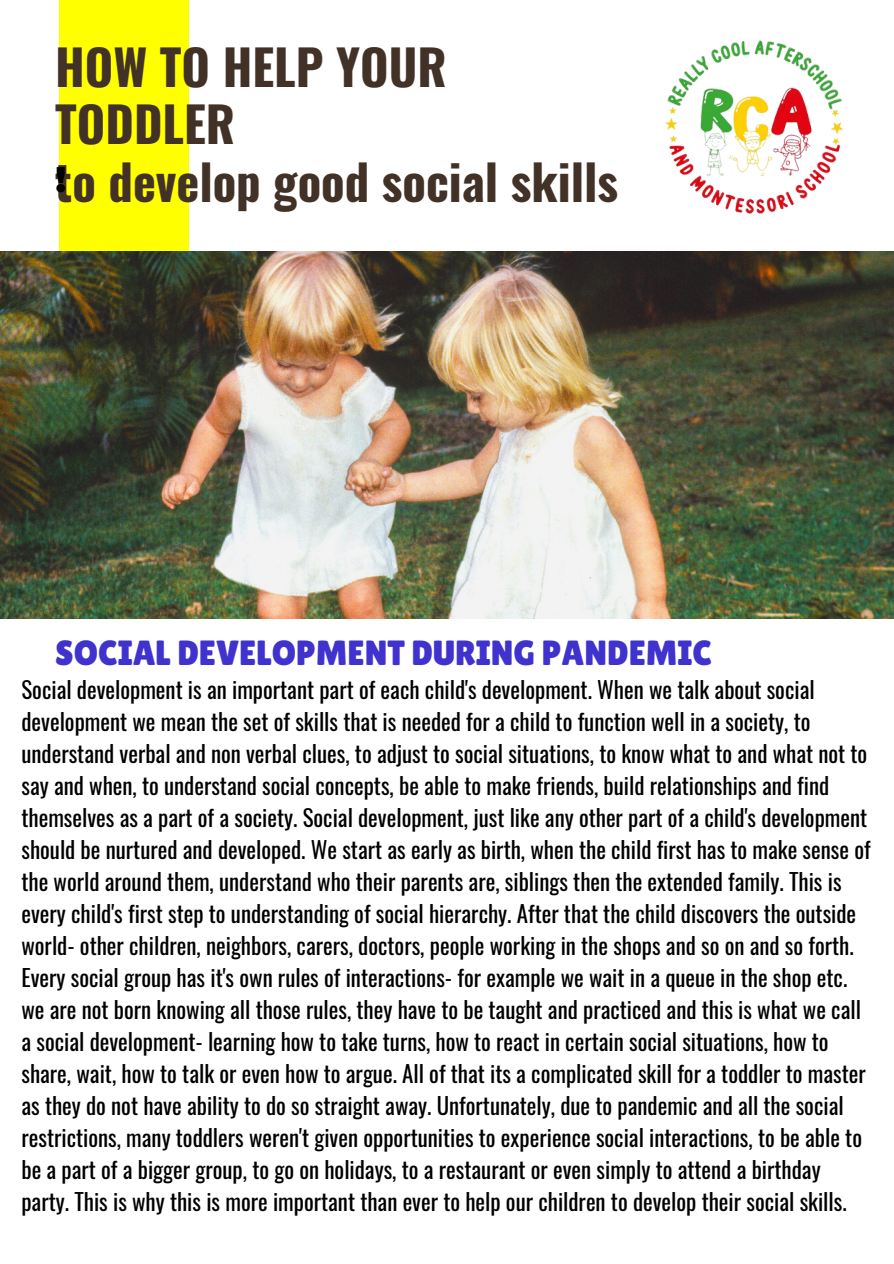
<style>
.page{position:relative;width:894px;height:1264px;background:#fff}
.page>*{position:absolute;margin:0;border:0;box-sizing:border-box;transform-origin:0 0}
.t1{font:700 48.75px/57.4px "Oswald";color:#423127}
.t2{font:34.95px "Lilita One";color:#4033cd}
.t3{font:900 34.5px "Agrandir";color:#000}
.t4{font:22.95px/32px "Oswald";color:#000}
</style>
<div class="page">
<div style="left:59px;top:0;width:130px;height:252px;background:#ff0"></div>
<img style="left:0;top:252px;width:893px;height:367px">
<img style="left:665px;top:40px;width:179px;height:174px">
<p class="t1" style="left:55px;top:36px;width:393px">HOW TO HELP YOUR<br>TODDLER</p>
<p class="t1" style="left:55px;top:151px;width:564px">to develop good social skills</p>
<p class="t3" style="left:55px;top:166px;width:13px">!</p>
<p class="t2" style="left:55px;top:633px;width:658px">SOCIAL DEVELOPMENT DURING PANDEMIC</p>
<p class="t4" style="left:21px;top:672px;width:850px">Social development is an important part of each child's development. When we talk about social development we mean the set of skills that is needed for a child to function well in a society, to understand verbal and non verbal clues, to adjust to social situations, to know what to and what not to say and when, to understand social concepts, be able to make friends, build relationships and find themselves as a part of a society. Social development, just like any other part of a child's development should be nurtured and developed. We start as early as birth, when the child first has to make sense of the world around them, understand who their parents are, siblings then the extended family. This is every child's first step to understanding of social hierarchy. After that the child discovers the outside world- other children, neighbors, carers, doctors, people working in the shops and so on and so forth.<br>Every social group has it's own rules of interactions- for example we wait in a queue in the shop etc. we are not born knowing all those rules, they have to be taught and practiced and this is what we call a social development- learning how to take turns, how to react in certain social situations, how to share, wait, how to talk or even how to argue. All of that its a complicated skill for a toddler to master as they do not have ability to do so straight away. Unfortunately, due to pandemic and all the social restrictions, many toddlers weren't given opportunities to experience social interactions, to be able to be a part of a bigger group, to go on holidays, to a restaurant or even simply to attend a birthday party. This is why this is more important than ever to help our children to develop their social skills.</p>
</div>
